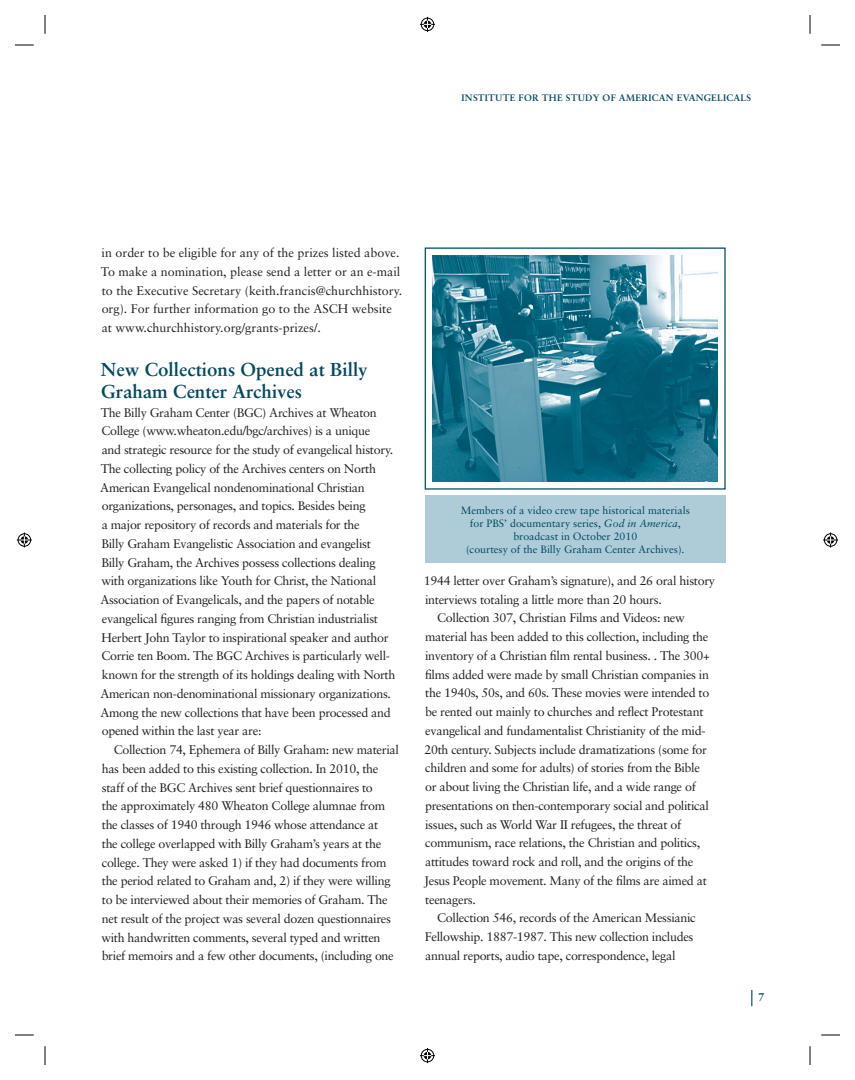
<style>
.page{position:relative;width:855px;height:1080px;background:#fff}
.page>*{position:absolute;margin:0;border:0;box-sizing:border-box;transform-origin:0 0}
.t1{font:700 18.75px/21.9px "Sabon";color:#004960}
.t2{font:12.5px/18.8px "Sabon";letter-spacing:-.025em;color:#231f20}
.t3{font:12.5px/18.8px "Sabon";color:#231f20}
.t4{font:700 11.25px "Sabon";color:#004960}
.t5{font:10.62px/13px "Sabon";color:#004960;text-align:center}
.t6{font:700 9.38px "Sabon";letter-spacing:.025em;color:#004960}
.s1{font-style:italic}
</style>
<div class="page">
<svg style="left:751px;top:990px;width:1px;height:16px"></svg>
<div style="left:425px;top:495px;width:301px;height:68px;background:#aeccd8"></div>
<img style="left:433px;top:255px;width:284px;height:227px">
<svg style="left:15px;top:44px;width:19px;height:2px"></svg>
<svg style="left:821px;top:44px;width:19px;height:2px"></svg>
<svg style="left:15px;top:1034px;width:19px;height:2px"></svg>
<svg style="left:821px;top:1034px;width:19px;height:2px"></svg>
<svg style="left:44px;top:15px;width:2px;height:19px"></svg>
<svg style="left:44px;top:1046px;width:2px;height:19px"></svg>
<svg style="left:809px;top:15px;width:2px;height:19px"></svg>
<svg style="left:809px;top:1046px;width:2px;height:19px"></svg>
<svg style="left:420px;top:17px;width:15px;height:15px"></svg>
<svg style="left:420px;top:1048px;width:15px;height:15px"></svg>
<svg style="left:17px;top:532px;width:15px;height:16px"></svg>
<svg style="left:823px;top:532px;width:15px;height:16px"></svg>
<p class="t6" style="left:462px;top:92px;width:291px">INSTITUTE FOR THE STUDY OF AMERICAN EVANGELICALS</p>
<p class="t3" style="left:101px;top:243px;width:303px">in order to be eligible for any of the prizes listed above.<br>To make a nomination, please send a letter or an e-mail to the Executive Secretary (keith.francis@churchhistory. org). For further information go to the ASCH website at www.churchhistory.org/grants-prizes/.</p>
<h1 class="t1" style="left:101px;top:358px;width:268px">New Collections Opened at Billy<br>Graham Center Archives</h1>
<p class="t2" style="left:100px;top:403px;width:297px">The Billy Graham Center (BGC) Archives at Wheaton College (www.wheaton.edu/bgc/archives) is a unique<br>and strategic resource for the study of evangelical history.<br>The collecting policy of the Archives centers on North American Evangelical nondenominational Christian organizations, personages, and topics. Besides being<br>a major repository of records and materials for the<br>Billy Graham Evangelistic Association and evangelist Billy Graham, the Archives possess collections dealing with organizations like Youth for Christ, the National Association of Evangelicals, and the papers of notable evangelical figures ranging from Christian industrialist Herbert John Taylor to inspirational speaker and author Corrie ten Boom. The BGC Archives is particularly well&shy;known for the strength of its holdings dealing with North American non-denominational missionary organizations.<br>Among the new collections that have been processed and opened within the last year are:</p>
<p class="t2" style="left:101px;top:740px;width:299px;text-indent:12px">Collection 74, Ephemera of Billy Graham: new material has been added to this existing collection. In 2010, the staff of the BGC Archives sent brief questionnaires to<br>the approximately 480 Wheaton College alumnae from the classes of 1940 through 1946 whose attendance at<br>the college overlapped with Billy Graham’s years at the college. They were asked 1) if they had documents from the period related to Graham and, 2) if they were willing to be interviewed about their memories of Graham. The net result of the project was several dozen questionnaires with handwritten comments, several typed and written brief memoirs and a few other documents, (including one</p>
<p class="t5" style="left:461px;top:504px;width:231px">Members of a video crew tape historical materials for PBS’ documentary series, <span class="s1">God in America</span>, broadcast in October 2010<br>(courtesy of the Billy Graham Center Archives).</p>
<p class="t2" style="left:424px;top:571px;width:293px">1944 letter over Graham’s signature), and 26 oral history</p>
<p class="t2" style="left:425px;top:590px;width:238px">interviews totaling a little more than 20 hours.</p>
<p class="t2" style="left:437px;top:608px;width:249px">Collection 307, Christian Films and Videos: new</p>
<p class="t2" style="left:425px;top:627px;width:285px">material has been added to this collection, including the</p>
<p class="t2" style="left:425px;top:646px;width:286px">inventory of a Christian film rental business. . The 300+</p>
<p class="t2" style="left:425px;top:665px;width:286px">films added were made by small Christian companies in</p>
<p class="t2" style="left:425px;top:683px;width:286px">the 1940s, 50s, and 60s. These movies were intended to</p>
<p class="t2" style="left:425px;top:702px;width:280px">be rented out mainly to churches and reflect Protestant</p>
<p class="t2" style="left:425px;top:721px;width:282px">evangelical and fundamentalist Christianity of the mid-</p>
<p class="t2" style="left:424px;top:740px;width:284px">20th century. Subjects include dramatizations (some for</p>
<p class="t2" style="left:425px;top:758px;width:276px">children and some for adults) of stories from the Bible</p>
<p class="t2" style="left:425px;top:777px;width:272px">or about living the Christian life, and a wide range of</p>
<p class="t2" style="left:425px;top:796px;width:285px">presentations on then-contemporary social and political</p>
<p class="t2" style="left:425px;top:815px;width:258px">issues, such as World War II refugees, the threat of</p>
<p class="t2" style="left:425px;top:833px;width:277px">communism, race relations, the Christian and politics,</p>
<p class="t2" style="left:425px;top:852px;width:270px">attitudes toward rock and roll, and the origins of the</p>
<p class="t2" style="left:424px;top:871px;width:284px">Jesus People movement. Many of the films are aimed at</p>
<p class="t2" style="left:425px;top:890px;width:52px">teenagers.</p>
<p class="t2" style="left:437px;top:908px;width:260px">Collection 546, records of the American Messianic</p>
<p class="t2" style="left:425px;top:927px;width:270px">Fellowship. 1887-1987. This new collection includes</p>
<p class="t2" style="left:425px;top:946px;width:252px">annual reports, audio tape, correspondence, legal</p>
<p class="t4" style="left:758px;top:990px;width:8px">7</p>
</div>
